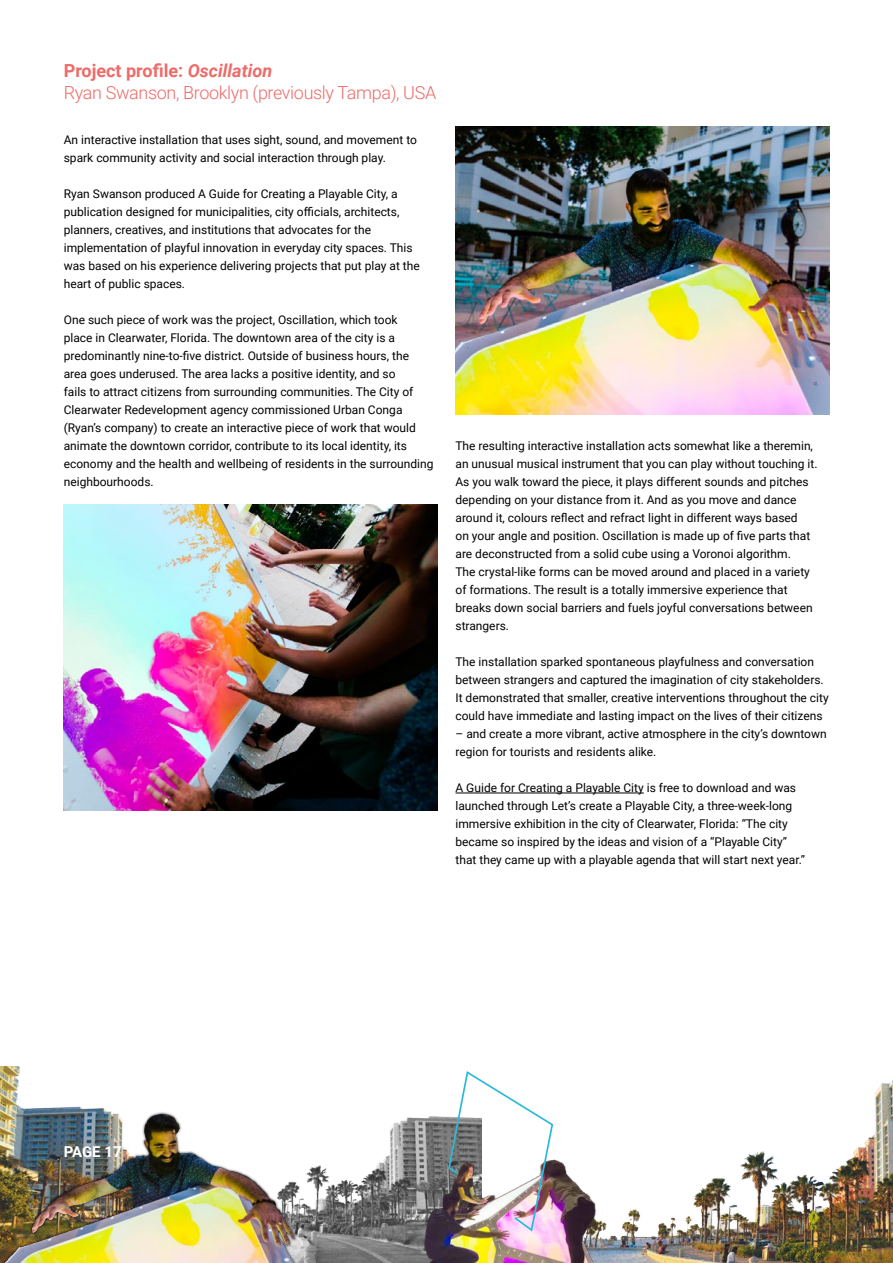
<style>
.page{position:relative;width:893px;height:1263px;background:#fff}
.page>*{position:absolute;margin:0;border:0;box-sizing:border-box;transform-origin:0 0}
.t1{font:300 18px/21.6px "Roboto";letter-spacing:-.02em;color:#ed6b68}
.t2{font:700 15px "Roboto";letter-spacing:-.005em;color:#fff}
.t3{font:12px/18px "Roboto";color:#000}
.s1{font-weight:700}
.s2{font-weight:700;font-style:italic}
</style>
<div class="page">
<hr style="left:455px;top:793px;width:189px;height:1px;background:#000">
<img style="left:455px;top:126px;width:374px;height:288px">
<img style="left:64px;top:504px;width:373px;height:306px">
<img style="left:0;top:1066px;width:106px;height:45px">
<img style="left:310px;top:1165px;width:48px;height:98px">
<div style="left:0;top:1111px;width:310px;height:152px;background:#000;opacity:.75"></div>
<img style="left:4px;top:1114px;width:291px;height:149px">
<img style="left:633px;top:1080px;width:260px;height:183px">
<img style="left:358px;top:1116px;width:275px;height:147px">
<img style="left:447px;top:1071px;width:107px;height:162px">
<h1 class="t1" style="left:64px;top:59px;width:374px"><span class="s1">Project profile:</span> <span class="s2">Oscillation<br></span>Ryan Swanson, Brooklyn (previously Tampa), USA</h1>
<p class="t3" style="left:64px;top:130px;width:355px">An interactive installation that uses sight, sound, and movement to spark community activity and social interaction through play.</p>
<p class="t3" style="left:64px;top:184px;width:358px">Ryan Swanson produced A Guide for Creating a Playable City, a publication designed for municipalities, city officials, architects, planners, creatives, and institutions that advocates for the implementation of playful innovation in everyday city spaces. This was based on his experience delivering projects that put play at the heart of public spaces.</p>
<p class="t3" style="left:64px;top:310px;width:371px">One such piece of work was the project, Oscillation, which took<br>place in Clearwater, Florida. The downtown area of the city is a predominantly nine-to-five district. Outside of business hours, the area goes underused. The area lacks a positive identity, and so<br>fails to attract citizens from surrounding communities. The City of Clearwater Redevelopment agency commissioned Urban Conga (Ryan’s company) to create an interactive piece of work that would animate the downtown corridor, contribute to its local identity, its economy and the health and wellbeing of residents in the surrounding neighbourhoods.</p>
<p class="t3" style="left:455px;top:436px;width:364px">The resulting interactive installation acts somewhat like a theremin, an unusual musical instrument that you can play without touching it.<br>As you walk toward the piece, it plays different sounds and pitches depending on your distance from it. And as you move and dance around it, colours reflect and refract light in different ways based<br>on your angle and position. Oscillation is made up of five parts that are deconstructed from a solid cube using a Voronoi algorithm.<br>The crystal-like forms can be moved around and placed in a variety of formations. The result is a totally immersive experience that breaks down social barriers and fuels joyful conversations between strangers.</p>
<p class="t3" style="left:455px;top:652px;width:375px">The installation sparked spontaneous playfulness and conversation between strangers and captured the imagination of city stakeholders.<br>It demonstrated that smaller, creative interventions throughout the city could have immediate and lasting impact on the lives of their citizens</p>
<p class="t3" style="left:455px;top:724px;width:373px">– and create a more vibrant, active atmosphere in the city’s downtown region for tourists and residents alike.</p>
<p class="t3" style="left:455px;top:778px;width:351px">A Guide for Creating a Playable City is free to download and was launched through Let’s create a Playable City, a three-week-long immersive exhibition in the city of Clearwater, Florida: “The city became so inspired by the ideas and vision of a “Playable City” that they came up with a playable agenda that will start next year.”</p>
<p class="t2" style="left:64px;top:1141px;width:59px">PAGE 17</p>
</div>
